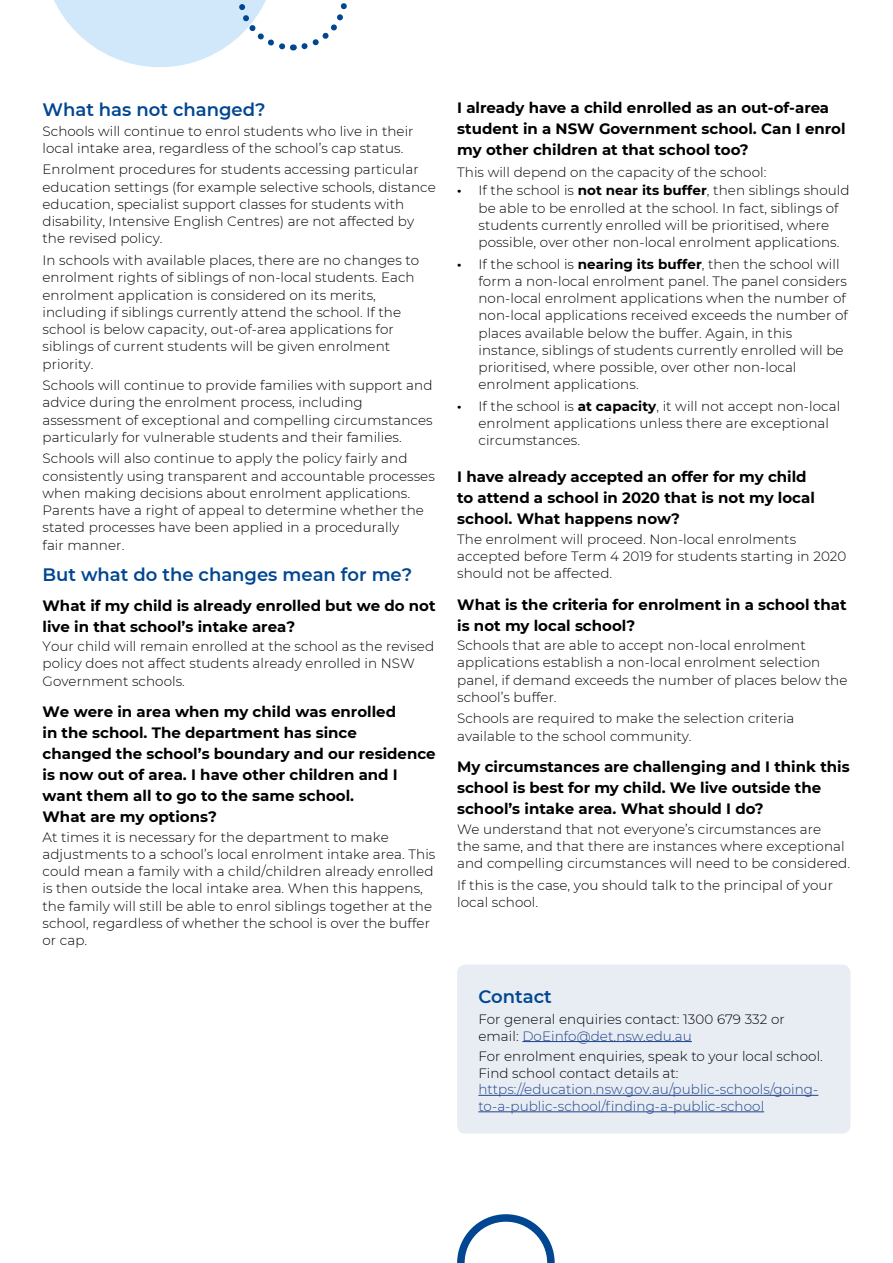
<style>
.page{position:relative;width:893px;height:1263px;background:#fff}
.page>*{position:absolute;margin:0;border:0;box-sizing:border-box;transform-origin:0 0}
.Body_2{font:600 18px "Montserrat";color:#004691}
.Body_Heading{font:600 18px "Montserrat";color:#004691}
.Body_2-2{font:700 15px/21px "Montserrat";color:#000}
.Body_Heading_2{font:700 15px/21px "Montserrat";color:#000}
.Body_2-3{font:300 13.5px/17.2px "Montserrat";letter-spacing:.005em;color:#000}
.Body_Span{font:300 13.5px/16.5px "Montserrat";letter-spacing:.005em;color:#1d428a}
.Body_Span-2{font:300 13.5px/16.5px "Montserrat";letter-spacing:.005em;color:#000}
.s1{font-weight:800}
.s2{font-weight:700}
.s3{color:#1d428a}
.s4{color:#000}
</style>
<div class="page">
<svg style="left:54px;top:0;width:293px;height:67px"></svg>
<svg style="left:457px;top:1214px;width:98px;height:49px"></svg>
<div style="left:457px;top:964px;width:393px;height:170px;background:#e8ecf3;border-radius:9px"></div>
<hr style="left:522px;top:1041px;width:170px;height:1px;background:#1d428a">
<hr style="left:478px;top:1095px;width:340px;height:1px;background:#1d428a">
<hr style="left:478px;top:1111px;width:286px;height:1px;background:#1d428a">
<p class="Body_2" style="left:43px;top:97px;width:225px">What has not changed?</p>
<p class="Body_2-3" style="left:43px;top:122px;width:373px">Schools will continue to enrol students who live in their local intake area, regardless of the school’s cap status.</p>
<p class="Body_2-3" style="left:43px;top:161px;width:395px">Enrolment procedures for students accessing particular education settings (for example selective schools, distance education, specialist support classes for students with disability, Intensive English Centres) are not affected by the revised policy.</p>
<p class="Body_2-3" style="left:43px;top:251px;width:378px">In schools with available places, there are no changes to enrolment rights of siblings of non-local students. Each enrolment application is considered on its merits, including if siblings currently attend the school. If the school is below capacity, out-of-area applications for siblings of current students will be given enrolment priority.</p>
<p class="Body_2-3" style="left:43px;top:376px;width:392px">Schools will continue to provide families with support and advice during the enrolment process, including assessment of exceptional and compelling circumstances particularly for vulnerable students and their families.</p>
<p class="Body_2-3" style="left:43px;top:449px;width:394px">Schools will also continue to apply the policy fairly and consistently using transparent and accountable processes when making decisions about enrolment applications.<br>Parents have a right of appeal to determine whether the stated processes have been applied in a procedurally<br>fair manner.</p>
<p class="Body_2" style="left:43px;top:562px;width:371px">But what do the changes mean for me?</p>
<p class="Body_2-2" style="left:43px;top:594px;width:395px">What if my child is already enrolled but we do not live in that school’s intake area?</p>
<p class="Body_2-3" style="left:43px;top:637px;width:393px">Your child will remain enrolled at the school as the revised policy does not affect students already enrolled in NSW<br>Government schools.</p>
<p class="Body_2-2" style="left:43px;top:700px;width:395px">We were in area when my child was enrolled<br>in the school. The department has since<br>changed the school’s boundary and our residence is now out of area. I have other children and I want them all to go to the same school.<br>What are my options?</p>
<p class="Body_2-3" style="left:43px;top:828px;width:394px">At times it is necessary for the department to make adjustments to a school’s local enrolment intake area. This could mean a family with a child/children already enrolled is then outside the local intake area. When this happens, the family will still be able to enrol siblings together at the school, regardless of whether the school is over the buffer or cap.</p>
<h4 class="Body_Heading_2" style="left:457px;top:97px;width:390px">I already have a child enrolled as an out-of-area student in a NSW Government school. Can I enrol my other children at that school too?</h4>
<p class="Body_2-3" style="left:457px;top:163px;width:311px">This will depend on the capacity of the school:</p>
<p class="Body_2-3" style="left:478px;top:181px;width:373px;text-indent:-21px"><span class="s1">·</span> If the school is <span class="s2">not near its buffer</span>, then siblings should be able to be enrolled at the school. In fact, siblings of students currently enrolled will be prioritised, where possible, over other non-local enrolment applications.</p>
<p class="Body_2-3" style="left:478px;top:255px;width:371px;text-indent:-21px"><span class="s1">·</span> If the school is <span class="s2">nearing its buffer</span>, then the school will form a non-local enrolment panel. The panel considers non-local enrolment applications when the number of non-local applications received exceeds the number of places available below the buffer. Again, in this instance, siblings of students currently enrolled will be prioritised, where possible, over other non-local enrolment applications.</p>
<p class="Body_2-3" style="left:478px;top:397px;width:363px;text-indent:-21px"><span class="s1">·</span> If the school is <span class="s2">at capacity</span>, it will not accept non-local enrolment applications unless there are exceptional circumstances.</p>
<p class="Body_2-2" style="left:457px;top:466px;width:359px">I have already accepted an offer for my child to attend a school in 2020 that is not my local school. What happens now?</p>
<p class="Body_2-3" style="left:457px;top:530px;width:391px">The enrolment will proceed. Non-local enrolments accepted before Term 4 2019 for students starting in 2020 should not be affected.</p>
<p class="Body_2-2" style="left:457px;top:593px;width:391px">What is the criteria for enrolment in a school that is not my local school?</p>
<p class="Body_2-3" style="left:457px;top:636px;width:392px">Schools that are able to accept non-local enrolment applications establish a non-local enrolment selection panel, if demand exceeds the number of places below the school’s buffer.</p>
<p class="Body_2-3" style="left:457px;top:709px;width:339px">Schools are required to make the selection criteria available to the school community.</p>
<p class="Body_2-2" style="left:457px;top:756px;width:394px">My circumstances are challenging and I think this school is best for my child. We live outside the school’s intake area. What should I do?</p>
<p class="Body_2-3" style="left:457px;top:820px;width:394px">We understand that not everyone’s circumstances are<br>the same, and that there are instances where exceptional and compelling circumstances will need to be considered.</p>
<p class="Body_2-3" style="left:457px;top:876px;width:377px">If this is the case, you should talk to the principal of your local school.</p>
<h3 class="Body_Heading" style="left:478px;top:984px;width:75px">Contact</h3>
<p class="Body_Span-2" style="left:478px;top:1010px;width:308px">For general enquiries contact: 1300 679 332 or email: <span class="s3">DoEinfo@det.nsw.edu.au</span></p>
<p class="Body_Span" style="left:478px;top:1048px;width:346px"><span class="s4">For enrolment enquiries, speak to your local school.<br>Find school contact details at: </span>https://education.nsw.gov.au/public-schools/going&shy;to-a-public-school/finding-a-public-school</p>
</div>
